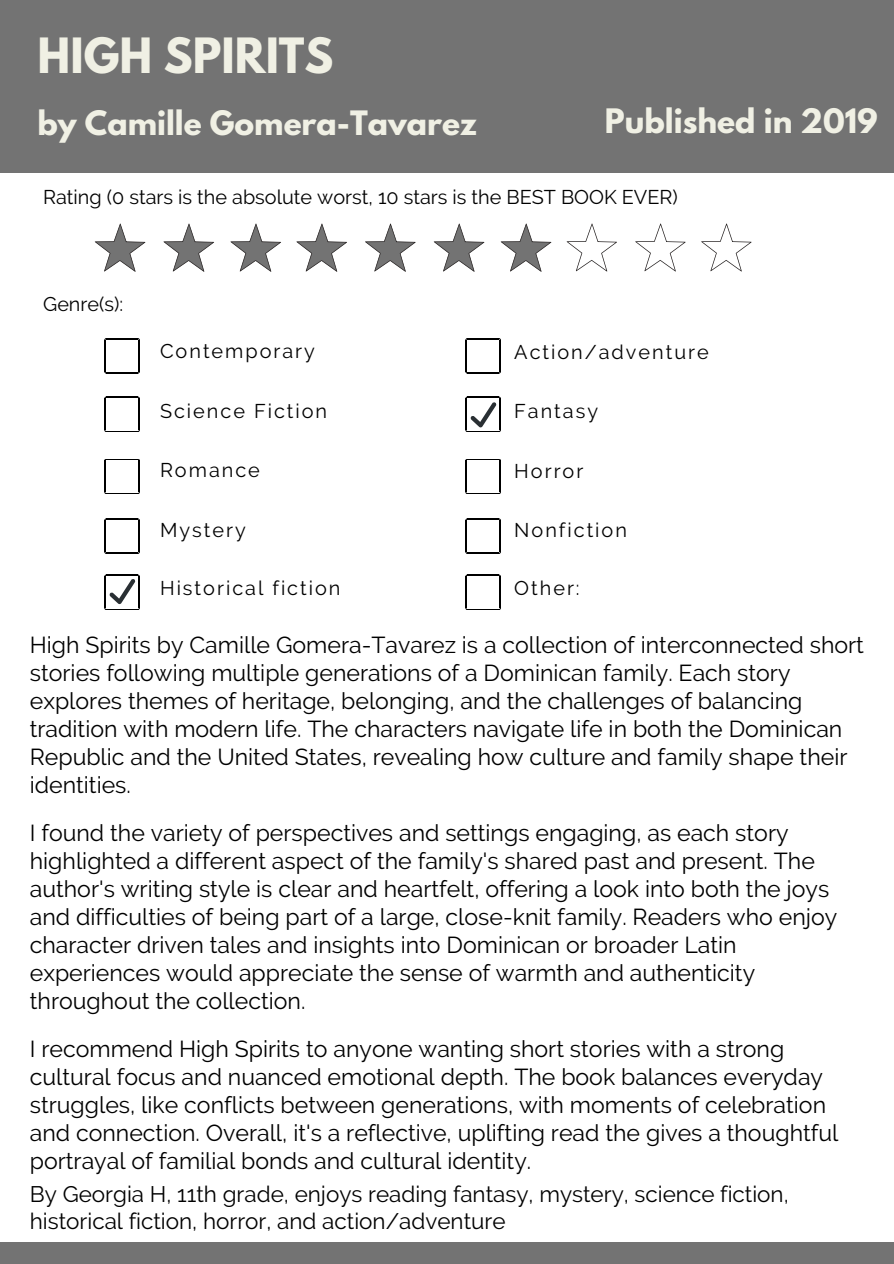
<style>
.page{position:relative;width:894px;height:1264px;background:#fff}
.page>*{position:absolute;margin:0;border:0;box-sizing:border-box;transform-origin:0 0}
.t1{font:700 43.05px "League Spartan";color:#f0f0e4}
.t2{font:700 29.85px "League Spartan";color:#f0f0e4}
.t3{font:23.1px/28.2px "Raleway";color:#000}
.t4{font:22.5px/27px "Raleway";color:#000}
.t5{font:19.8px "Raleway";letter-spacing:.1em;color:#000}
.t6{font:19.8px "Raleway";color:#000}
</style>
<div class="page">
<div style="left:0;top:0;width:893px;height:172px;background:#737373"></div>
<div style="left:0;top:1242px;width:893px;height:21px;background:#737373"></div>
<hr style="left:106px;top:338px;width:32px;height:1px;background:#000">
<hr style="left:139px;top:340px;width:1px;height:31px;background:#000">
<hr style="left:104px;top:340px;width:1px;height:31px;background:#000">
<hr style="left:106px;top:372px;width:32px;height:1px;background:#000">
<hr style="left:106px;top:397px;width:32px;height:1px;background:#000">
<hr style="left:139px;top:399px;width:1px;height:31px;background:#000">
<hr style="left:104px;top:399px;width:1px;height:31px;background:#000">
<hr style="left:106px;top:431px;width:32px;height:1px;background:#000">
<hr style="left:106px;top:459px;width:32px;height:1px;background:#000">
<hr style="left:139px;top:461px;width:1px;height:31px;background:#000">
<hr style="left:104px;top:461px;width:1px;height:31px;background:#000">
<hr style="left:106px;top:493px;width:32px;height:1px;background:#000">
<hr style="left:106px;top:519px;width:32px;height:1px;background:#000">
<hr style="left:139px;top:520px;width:1px;height:31px;background:#000">
<hr style="left:104px;top:520px;width:1px;height:31px;background:#000">
<hr style="left:106px;top:553px;width:32px;height:1px;background:#000">
<hr style="left:467px;top:338px;width:31px;height:1px;background:#000">
<hr style="left:499px;top:340px;width:2px;height:31px;background:#000">
<hr style="left:465px;top:340px;width:1px;height:31px;background:#000">
<hr style="left:467px;top:372px;width:31px;height:1px;background:#000">
<hr style="left:467px;top:459px;width:31px;height:1px;background:#000">
<hr style="left:499px;top:461px;width:2px;height:31px;background:#000">
<hr style="left:465px;top:461px;width:1px;height:31px;background:#000">
<hr style="left:467px;top:493px;width:31px;height:1px;background:#000">
<hr style="left:467px;top:575px;width:31px;height:1px;background:#000">
<hr style="left:499px;top:577px;width:2px;height:31px;background:#000">
<hr style="left:465px;top:577px;width:1px;height:31px;background:#000">
<hr style="left:467px;top:609px;width:31px;height:1px;background:#000">
<hr style="left:467px;top:519px;width:31px;height:1px;background:#000">
<hr style="left:499px;top:520px;width:2px;height:31px;background:#000">
<hr style="left:465px;top:520px;width:1px;height:31px;background:#000">
<hr style="left:467px;top:553px;width:31px;height:1px;background:#000">
<svg style="left:95px;top:223px;width:50px;height:49px"></svg>
<svg style="left:163px;top:223px;width:51px;height:49px"></svg>
<svg style="left:230px;top:223px;width:51px;height:49px"></svg>
<svg style="left:296px;top:223px;width:51px;height:49px"></svg>
<svg style="left:365px;top:223px;width:50px;height:49px"></svg>
<svg style="left:433px;top:223px;width:51px;height:49px"></svg>
<svg style="left:500px;top:223px;width:51px;height:49px"></svg>
<svg style="left:566px;top:223px;width:51px;height:48px"></svg>
<svg style="left:635px;top:223px;width:50px;height:48px"></svg>
<svg style="left:701px;top:223px;width:50px;height:48px"></svg>
<svg style="left:465px;top:397px;width:36px;height:35px"></svg>
<svg style="left:104px;top:575px;width:36px;height:35px"></svg>
<h1 class="t1" style="left:38px;top:34px;width:297px">HIGH SPIRITS</h1>
<p class="t2" style="left:38px;top:108px;width:440px">by Camille Gomera-Tavarez</p>
<p class="t2" style="left:604px;top:106px;width:274px">Published in 2019</p>
<h2 class="t6" style="left:43px;top:185px;width:636px">Rating (0 stars is the absolute worst, 10 stars is the BEST BOOK EVER)</h2>
<h2 class="t5" style="left:43px;top:292px;width:81px">Genre(s):</h2>
<p class="t5" style="left:160px;top:339px;width:156px">Contemporary</p>
<p class="t5" style="left:160px;top:399px;width:169px">Science Fiction</p>
<p class="t5" style="left:160px;top:458px;width:101px">Romance</p>
<p class="t5" style="left:160px;top:518px;width:87px">Mystery</p>
<p class="t5" style="left:160px;top:576px;width:182px">Historical fiction</p>
<p class="t5" style="left:514px;top:341px;width:196px">Action/adventure</p>
<p class="t5" style="left:514px;top:399px;width:85px">Fantasy</p>
<p class="t5" style="left:514px;top:459px;width:71px">Horror</p>
<p class="t5" style="left:514px;top:518px;width:114px">Nonfiction</p>
<p class="t5" style="left:514px;top:576px;width:67px">Other:</p>
<p class="t3" style="left:30px;top:630px;width:835px">High Spirits by Camille Gomera-Tavarez is a collection of interconnected short stories following multiple generations of a Dominican family. Each story explores themes of heritage, belonging, and the challenges of balancing tradition with modern life. The characters navigate life in both the Dominican Republic and the United States, revealing how culture and family shape their identities.</p>
<p class="t3" style="left:30px;top:818px;width:808px">I found the variety of perspectives and settings engaging, as each story highlighted a different aspect of the family's shared past and present. The author's writing style is clear and heartfelt, offering a look into both the joys and difficulties of being part of a large, close-knit family. Readers who enjoy character driven tales and insights into Dominican or broader Latin experiences would appreciate the sense of warmth and authenticity throughout the collection.</p>
<p class="t3" style="left:30px;top:1034px;width:809px">I recommend High Spirits to anyone wanting short stories with a strong cultural focus and nuanced emotional depth. The book balances everyday struggles, like conflicts between generations, with moments of celebration and connection. Overall, it's a reflective, uplifting read the gives a thoughtful portrayal of familial bonds and cultural identity.</p>
<p class="t4" style="left:30px;top:1180px;width:760px">By Georgia H, 11th grade, enjoys reading fantasy, mystery, science fiction, historical fiction, horror, and action/adventure</p>
</div>
